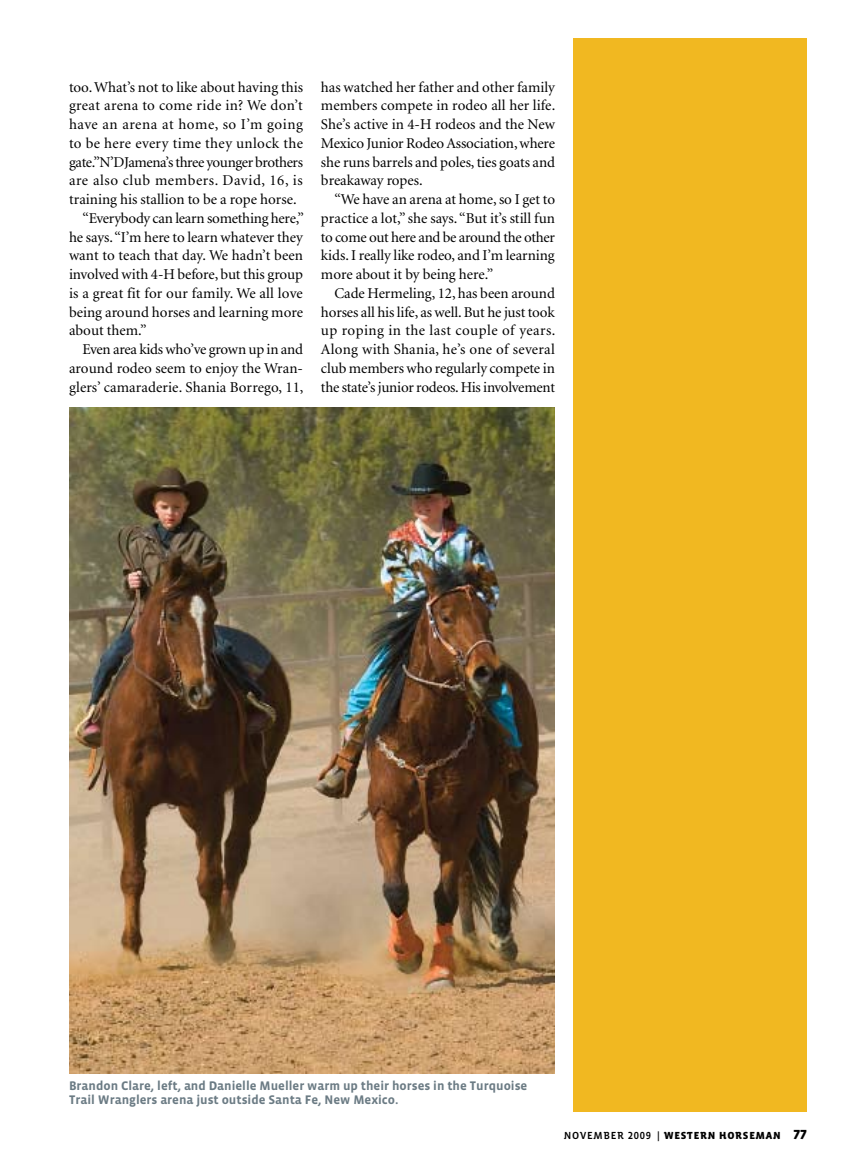
<style>
.page{position:relative;width:864px;height:1161px;background:#fff}
.page>*{position:absolute;margin:0;border:0;box-sizing:border-box;transform-origin:0 0}
.t1{font:15px/18.8px "Minion";color:#000;text-align:justify}
.t2{font:15px "Minion";letter-spacing:.035em;color:#000}
.t3{font:15px "Minion";letter-spacing:-.025em;color:#000}
.t4{font:15px "Minion";letter-spacing:.02em;color:#000}
.t5{font:15px "Minion";letter-spacing:.025em;color:#000}
.t6{font:700 12.75px/14.2px "Vista Sans";color:#6b7b84}
.t7{font:900 10.5px "Vista Sans Alt";letter-spacing:.07em;color:#000}
.s1{font-family:"Vista Sans Alt Med";font-weight:400}
.s2{font-size:13.5px}
</style>
<div class="page">
<div style="left:573px;top:38px;width:234px;height:1074px;background:#f1b821"></div>
<img style="left:69px;top:407px;width:486px;height:666px">
<p class="t1" style="left:69px;top:78px;width:235px">too. What’s not to like about having this</p>
<p class="t4" style="left:69px;top:98px;width:235px">great arena to come ride in? We don’t</p>
<p class="t2" style="left:69px;top:117px;width:235px">have an arena at home, so I’m going</p>
<p class="t5" style="left:69px;top:136px;width:236px">to be here every time they unlock the</p>
<p class="t3" style="left:69px;top:154px;width:236px">gate.”N’DJamena’s three younger brothers</p>
<p class="t2" style="left:69px;top:173px;width:235px">are also club members. David, 16, is</p>
<p class="t1" style="left:69px;top:190px;width:229px">training his stallion to be a rope horse.</p>
<p class="t1" style="left:83px;top:209px;width:223px">“Everybody can learn something here,”</p>
<p class="t1" style="left:69px;top:228px;width:235px">he says. “I’m here to learn whatever they</p>
<p class="t1" style="left:69px;top:247px;width:236px">want to teach that day. We hadn’t been</p>
<p class="t1" style="left:69px;top:265px;width:236px">involved with 4-H before, but this group</p>
<p class="t1" style="left:69px;top:284px;width:235px">is a great fit for our family. We all love</p>
<p class="t1" style="left:69px;top:303px;width:236px">being around horses and learning more</p>
<p class="t1" style="left:69px;top:322px;width:79px">about them.”</p>
<p class="t1" style="left:83px;top:340px;width:222px">Even area kids who’ve grown up in and</p>
<p class="t1" style="left:69px;top:359px;width:236px">around rodeo seem to enjoy the Wran-</p>
<p class="t1" style="left:69px;top:378px;width:236px">glers’ camaraderie. Shania Borrego, 11,</p>
<p class="t1" style="left:321px;top:78px;width:236px">has watched her father and other family members compete in rodeo all her life.<br>She’s active in 4-H rodeos and the New Mexico Junior Rodeo Association, where she runs barrels and poles, ties goats and breakaway ropes.</p>
<p class="t1" style="left:321px;top:190px;width:236px;text-indent:14px">“We have an arena at home, so I get to practice a lot,” she says. “But it’s still fun to come out here and be around the other kids. I really like rodeo, and I’m learning more about it by being here.”</p>
<p class="t1" style="left:321px;top:284px;width:236px;text-indent:14px">Cade Hermeling, 12, has been around horses all his life, as well. But he just took up roping in the last couple of years.<br>Along with Shania, he’s one of several club members who regularly compete in the state’s junior rodeos. His involvement</p>
<p class="t6" style="left:69px;top:1079px;width:460px">Brandon Clare, left, and Danielle Mueller warm up their horses in the Turquoise<br>Trail Wranglers arena just outside Santa Fe, New Mexico.</p>
<p class="t7" style="left:564px;top:1130px;width:245px"><span class="s1">NOVEMBER 2009 |</span> WESTERN HORSEMAN <span class="s2">77</span></p>
</div>
